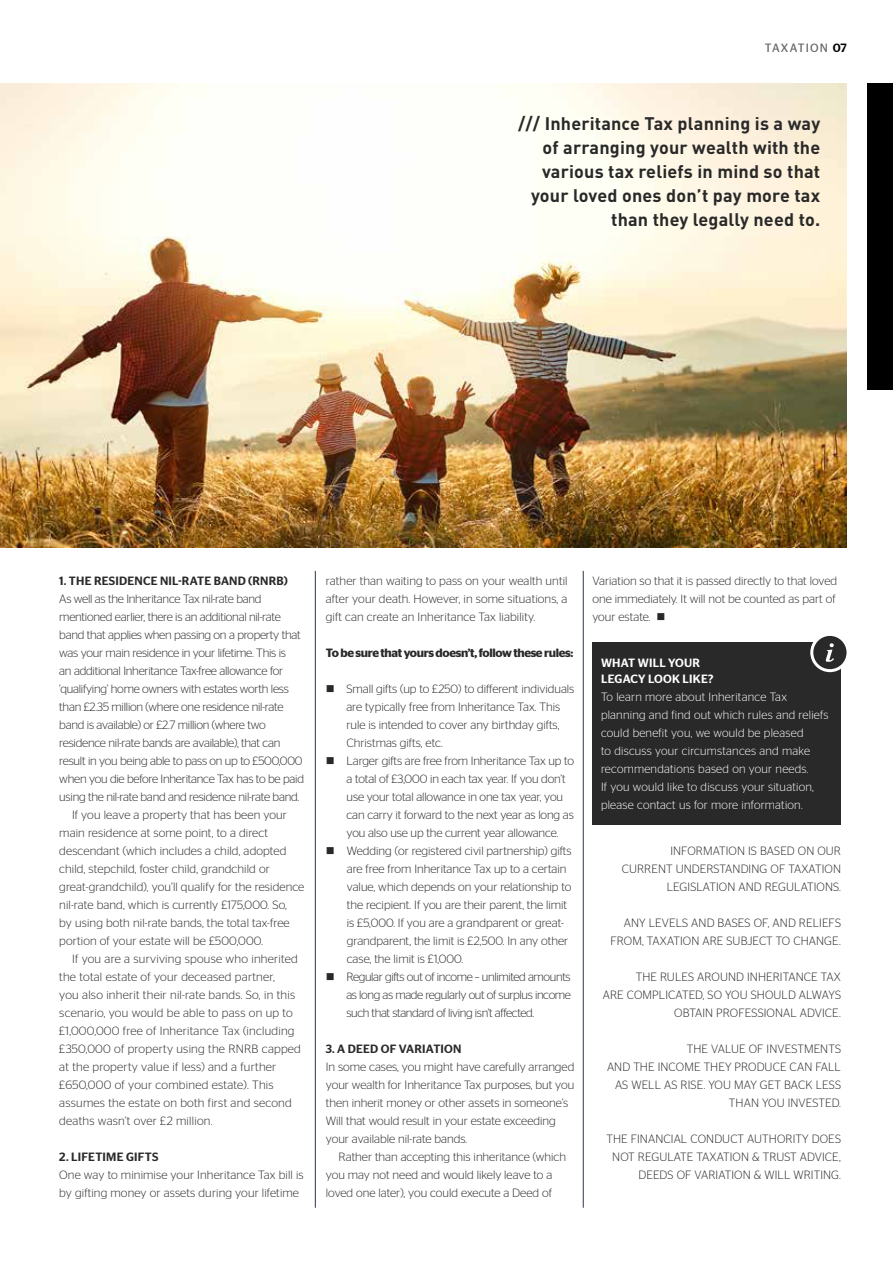
<style>
.page{position:relative;width:893px;height:1263px;background:#fff}
.page>*{position:absolute;margin:0;border:0;box-sizing:border-box;transform-origin:0 0}
.t1{font:700 18px/24px "DIN";letter-spacing:.01em;color:#292929;text-align:right}
.t2{font:300 12px/18px "Stag Sans";color:#292929}
.t3{font:300 12px "Stag Sans";letter-spacing:-.02em;color:#292929}
.t4{font:300 12px "Stag Sans";letter-spacing:.02em;color:#292929}
.t5{font:300 12px/18px "Stag Sans";letter-spacing:.02em;color:#fff}
.t6{font:500 12px "Stag Sans";letter-spacing:.02em;color:#292929}
.t7{font:600 12px "Stag Sans";letter-spacing:-.03em;color:#292929}
.t8{font:500 12px/16.5px "Stag Sans";letter-spacing:.02em;color:#fff}
.t9{font:12px "Stag Sans";letter-spacing:.1em;color:#636363}
.s1{font-weight:500;color:#000}
</style>
<div class="page">
<img style="left:0;top:84px;width:847px;height:463px">
<hr style="left:315px;top:571px;width:1px;height:637px;background:#29374b">
<hr style="left:583px;top:571px;width:1px;height:637px;background:#29374b">
<div style="left:867px;top:84px;width:26px;height:306px;background:#000"></div>
<div style="left:592px;top:642px;width:249px;height:182px;background:#292929"></div>
<div style="left:812px;top:634px;width:36px;height:37px;background:#292929;border-radius:50%"></div>
<div style="left:810px;top:633px;width:39px;height:39px;border:3px solid #fff;border-radius:50%"></div>
<svg style="left:826px;top:643px;width:8px;height:19px"></svg>
<p class="t9" style="left:765px;top:41px;width:83px">TAXATION <span class="s1">07</span></p>
<h1 class="t1" style="left:518px;top:111px;width:304px">/// Inheritance Tax planning is a way of arranging your wealth with the various tax reliefs in mind so that your loved ones don’t pay more tax than they legally need to.</h1>
<p class="t6" style="left:59px;top:574px;width:230px">1. THE RESIDENCE NIL-RATE BAND (RNRB)</p>
<p class="t3" style="left:59px;top:592px;width:204px">As well as the Inheritance Tax nil-rate band</p>
<p class="t3" style="left:59px;top:610px;width:223px">mentioned earlier, there is an additional nil-rate</p>
<p class="t3" style="left:59px;top:628px;width:243px">band that applies when passing on a property that</p>
<p class="t3" style="left:59px;top:646px;width:228px">was your main residence in your lifetime. This is</p>
<p class="t3" style="left:59px;top:664px;width:225px">an additional Inheritance Tax-free allowance for</p>
<p class="t3" style="left:59px;top:682px;width:231px">‘qualifying’ home owners with estates worth less</p>
<p class="t3" style="left:59px;top:700px;width:226px">than £2.35 million (where one residence nil-rate</p>
<p class="t3" style="left:59px;top:718px;width:208px">band is available) or £2.7 million (where two</p>
<p class="t3" style="left:59px;top:736px;width:223px">residence nil-rate bands are available), that can</p>
<p class="t3" style="left:59px;top:754px;width:245px">result in you being able to pass on up to £500,000</p>
<p class="t3" style="left:59px;top:772px;width:246px">when you die before Inheritance Tax has to be paid</p>
<p class="t3" style="left:59px;top:790px;width:241px">using the nil-rate band and residence nil-rate band.</p>
<p class="t2" style="left:72px;top:806px;width:216px">If you leave a property that has been your</p>
<p class="t2" style="left:59px;top:824px;width:210px">main residence at some point, to a direct</p>
<p class="t2" style="left:59px;top:842px;width:229px">descendant (which includes a child, adopted</p>
<p class="t2" style="left:59px;top:860px;width:212px">child, stepchild, foster child, grandchild or</p>
<p class="t2" style="left:59px;top:878px;width:247px">great-grandchild), you’ll qualify for the residence</p>
<p class="t2" style="left:59px;top:896px;width:229px">nil-rate band, which is currently £175,000. So,</p>
<p class="t2" style="left:59px;top:914px;width:232px">by using both nil-rate bands, the total tax-free</p>
<p class="t2" style="left:59px;top:932px;width:205px">portion of your estate will be £500,000.</p>
<p class="t4" style="left:72px;top:952px;width:227px">If you are a surviving spouse who inherited</p>
<p class="t4" style="left:59px;top:970px;width:217px">the total estate of your deceased partner,</p>
<p class="t4" style="left:59px;top:988px;width:237px">you also inherit their nil-rate bands. So, in this</p>
<p class="t4" style="left:59px;top:1006px;width:235px">scenario, you would be able to pass on up to</p>
<p class="t4" style="left:59px;top:1024px;width:237px">£1,000,000 free of Inheritance Tax (including</p>
<p class="t4" style="left:59px;top:1042px;width:243px">£350,000 of property using the RNRB capped</p>
<p class="t4" style="left:59px;top:1060px;width:219px">at the property value if less) and a further</p>
<p class="t4" style="left:59px;top:1078px;width:216px">£650,000 of your combined estate). This</p>
<p class="t4" style="left:59px;top:1096px;width:234px">assumes the estate on both first and second</p>
<p class="t4" style="left:59px;top:1114px;width:155px">deaths wasn’t over £2 million.</p>
<p class="t6" style="left:59px;top:1150px;width:101px">2. LIFETIME GIFTS</p>
<p class="t2" style="left:59px;top:1166px;width:246px">One way to minimise your Inheritance Tax bill is by gifting money or assets during your lifetime</p>
<p class="t2" style="left:326px;top:572px;width:243px;text-align:justify">rather than waiting to pass on your wealth until after your death. However, in some situations, a gift can create an Inheritance Tax liability.</p>
<p class="t7" style="left:326px;top:646px;width:249px">To be sure that yours doesn’t, follow these rules:</p>
<p class="t2" style="left:346px;top:680px;width:230px;text-indent:-20px">■ Small gifts (up to £250) to different individuals are typically free from Inheritance Tax. This rule is intended to cover any birthday gifts, Christmas gifts, etc.</p>
<p class="t2" style="left:347px;top:752px;width:229px;text-indent:-21px">■ Larger gifts are free from Inheritance Tax up to a total of £3,000 in each tax year. If you don’t use your total allowance in one tax year, you can carry it forward to the next year as long as you also use up the current year allowance.</p>
<p class="t2" style="left:347px;top:842px;width:226px;text-indent:-21px">■ Wedding (or registered civil partnership) gifts are free from Inheritance Tax up to a certain value, which depends on your relationship to the recipient. If you are their parent, the limit is £5,000. If you are a grandparent or great&shy;grandparent, the limit is £2,500. In any other case, the limit is £1,000.</p>
<p class="t2" style="left:346px;top:968px;width:226px;text-align:justify;text-indent:-20px">■ Regular gifts out of income – unlimited amounts as long as made regularly out of surplus income such that standard of living isn’t affected.</p>
<p class="t6" style="left:326px;top:1042px;width:137px">3. A DEED OF VARIATION</p>
<p class="t2" style="left:326px;top:1058px;width:250px">In some cases, you might have carefully arranged your wealth for Inheritance Tax purposes, but you then inherit money or other assets in someone’s Will that would result in your estate exceeding your available nil-rate bands.</p>
<p class="t2" style="left:326px;top:1148px;width:242px;text-indent:13px">Rather than accepting this inheritance (which you may not need and would likely leave to a loved one later), you could execute a Deed of</p>
<p class="t2" style="left:592px;top:572px;width:246px">Variation so that it is passed directly to that loved one immediately. It will not be counted as part of your estate. ■</p>
<p class="t8" style="left:601px;top:654px;width:114px">WHAT WILL YOUR<br>LEGACY LOOK LIKE?</p>
<p class="t5" style="left:601px;top:688px;width:229px">To learn more about Inheritance Tax planning and find out which rules and reliefs could benefit you, we would be pleased<br>to discuss your circumstances and make recommendations based on your needs.<br>If you would like to discuss your situation, please contact us for more information.</p>
<p class="t2" style="left:622px;top:842px;width:221px;text-align:right">INFORMATION IS BASED ON OUR<br>CURRENT UNDERSTANDING OF TAXATION<br>LEGISLATION AND REGULATIONS.</p>
<p class="t2" style="left:610px;top:914px;width:232px;text-align:right">ANY LEVELS AND BASES OF, AND RELIEFS<br>FROM, TAXATION ARE SUBJECT TO CHANGE.</p>
<p class="t2" style="left:603px;top:968px;width:240px;text-align:right">THE RULES AROUND INHERITANCE TAX<br>ARE COMPLICATED, SO YOU SHOULD ALWAYS<br>OBTAIN PROFESSIONAL ADVICE.</p>
<p class="t2" style="left:607px;top:1040px;width:235px;text-align:right">THE VALUE OF INVESTMENTS<br>AND THE INCOME THEY PRODUCE CAN FALL<br>AS WELL AS RISE. YOU MAY GET BACK LESS<br>THAN YOU INVESTED.</p>
<p class="t2" style="left:606px;top:1130px;width:236px;text-align:right">THE FINANCIAL CONDUCT AUTHORITY DOES<br>NOT REGULATE TAXATION &amp; TRUST ADVICE,<br>DEEDS OF VARIATION &amp; WILL WRITING.</p>
</div>
